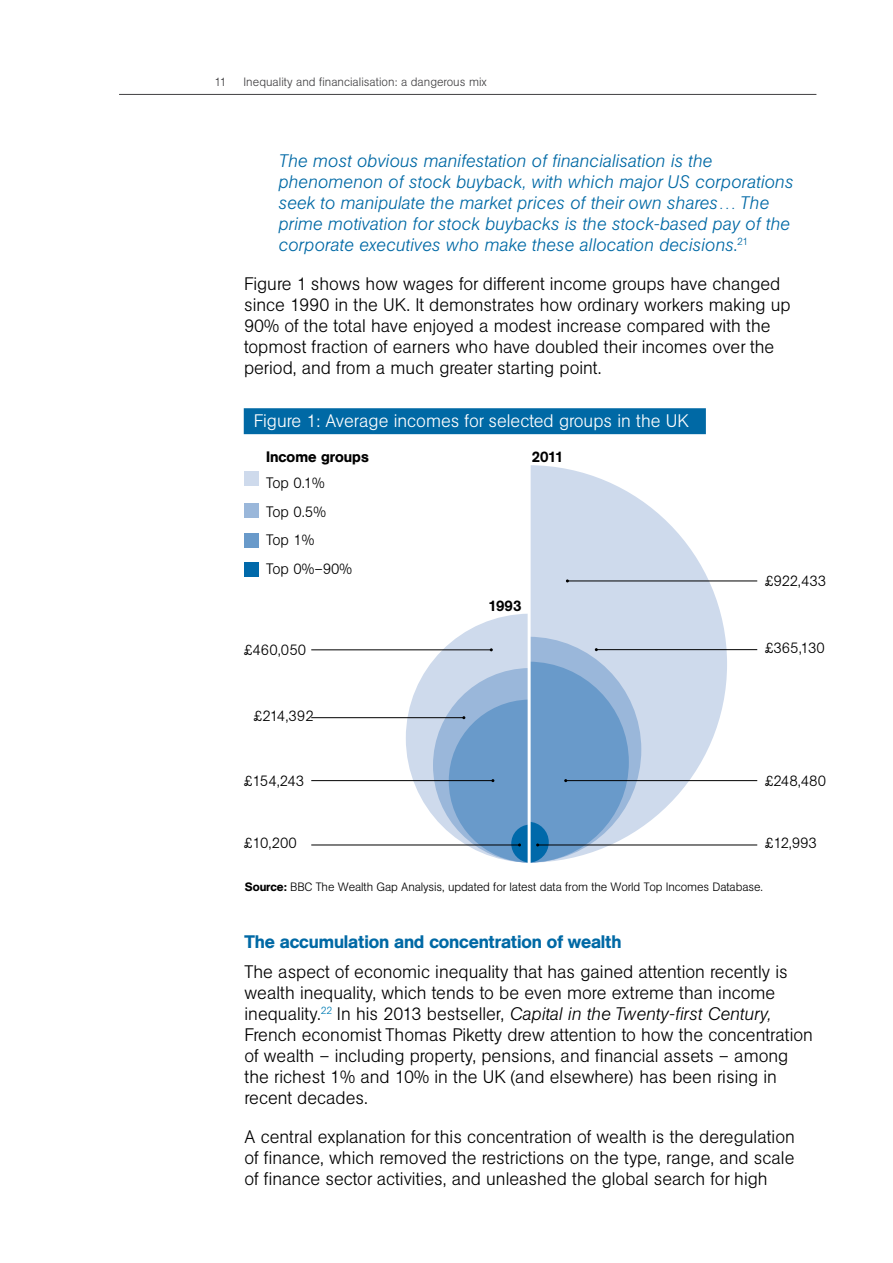
<style>
.page{position:relative;width:893px;height:1263px;background:#fff}
.page>*{position:absolute;margin:0;border:0;box-sizing:border-box;transform-origin:0 0}
.t1{font:300 18px/21px "AG Book BQ";color:#000}
.t2{font:italic 300 18px/21px "AG Book BQ";color:#0069a5}
.t3{font:300 18px "AG Book BQ";color:#fff}
.t4{font:500 18px "AG Book BQ";letter-spacing:-.01em;color:#0069a5}
.t5{font:300 15px/28.7px "AG Book BQ";color:#000}
.t6{font:500 15px "AG Book BQ";color:#000}
.t7{font:300 12px "AG Book BQ";letter-spacing:-.01em;color:#000}
.t8{font:300 12px "AG Book BQ";color:#414042}
.s1{font-style:normal}
.s2{font-weight:500}
.s3{font-style:italic}
</style>
<div class="page">
<hr style="left:119px;top:94px;width:697px;height:1px;background:#414042">
<svg style="left:531px;top:465px;width:196px;height:380px;fill:#cedaec"></svg>
<hr style="left:311px;top:649px;width:180px;height:1px;background:#000">
<hr style="left:311px;top:717px;width:153px;height:1px;background:#000">
<hr style="left:311px;top:780px;width:182px;height:1px;background:#000">
<hr style="left:311px;top:845px;width:209px;height:1px;background:#000">
<hr style="left:567px;top:581px;width:190px;height:1px;background:#000">
<hr style="left:596px;top:649px;width:161px;height:1px;background:#000">
<hr style="left:566px;top:780px;width:191px;height:1px;background:#000">
<hr style="left:538px;top:845px;width:219px;height:1px;background:#000">
<svg style="left:406px;top:614px;width:235px;height:249px;background:#9ebbda"></svg>
<div style="left:244px;top:471px;width:15px;height:15px;background:#cedaec"></div>
<div style="left:244px;top:503px;width:15px;height:15px;background:#9ab7da"></div>
<div style="left:244px;top:533px;width:15px;height:14px;background:#699aca"></div>
<div style="left:244px;top:561px;width:15px;height:15px;background:#0069aa"></div>
<div style="left:244px;top:409px;width:461px;height:24px;background:#0069a5"></div>
<div style="left:244px;top:408px;width:462px;height:26px;border:2px solid #0069a5"></div>
<p class="t8" style="left:214px;top:74px;width:13px">11</p>
<p class="t8" style="left:244px;top:74px;width:245px">Inequality and financialisation: a dangerous mix</p>
<p class="t2" style="left:278px;top:150px;width:516px">The most obvious manifestation of financialisation is the phenomenon of stock buyback, with which major US corporations seek to manipulate the market prices of their own shares… The prime motivation for stock buybacks is the stock-based pay of the corporate executives who make these allocation decisions<span class="s1">.</span><sup>21</sup></p>
<p class="t1" style="left:244px;top:273px;width:548px">Figure 1 shows how wages for different income groups have changed since 1990 in the UK. It demonstrates how ordinary workers making up 90% of the total have enjoyed a modest increase compared with the topmost fraction of earners who have doubled their incomes over the period, and from a much greater starting point.</p>
<p class="t3" style="left:254px;top:411px;width:436px">Figure 1: Average incomes for selected groups in the UK</p>
<p class="t6" style="left:266px;top:447px;width:104px">Income groups</p>
<p class="t5" style="left:266px;top:469px;width:88px">Top 0.1%<br>Top 0.5%<br>Top 1%<br>Top 0%–90%</p>
<p class="t5" style="left:244px;top:635px;width:64px">£460,050</p>
<p class="t5" style="left:254px;top:701px;width:62px">£214,392</p>
<p class="t6" style="left:532px;top:447px;width:33px">2011</p>
<p class="t6" style="left:488px;top:596px;width:35px">1993</p>
<p class="t5" style="left:765px;top:566px;width:63px">£922,433</p>
<p class="t5" style="left:765px;top:633px;width:62px">£365,130</p>
<p class="t5" style="left:244px;top:766px;width:62px">£154,243</p>
<p class="t5" style="left:765px;top:766px;width:63px">£248,480</p>
<p class="t5" style="left:244px;top:828px;width:55px">£10,200</p>
<p class="t5" style="left:765px;top:828px;width:54px">£12,993</p>
<p class="t7" style="left:245px;top:880px;width:520px"><span class="s2">Source:</span> BBC The Wealth Gap Analysis, updated for latest data from the World Top Incomes Database.</p>
<p class="t4" style="left:245px;top:931px;width:379px">The accumulation and concentration of wealth</p>
<p class="t1" style="left:245px;top:961px;width:570px">The aspect of economic inequality that has gained attention recently is wealth inequality, which tends to be even more extreme than income inequality.<sup>22</sup> In his 2013 bestseller, <span class="s3">Capital in the Twenty-first Century, </span>French economist Thomas Piketty drew attention to how the concentration of wealth – including property, pensions, and financial assets – among the richest 1% and 10% in the UK (and elsewhere) has been rising in recent decades.</p>
<p class="t1" style="left:245px;top:1126px;width:552px;text-align:justify">A central explanation for this concentration of wealth is the deregulation of finance, which removed the restrictions on the type, range, and scale of finance sector activities, and unleashed the global search for high</p>
</div>
